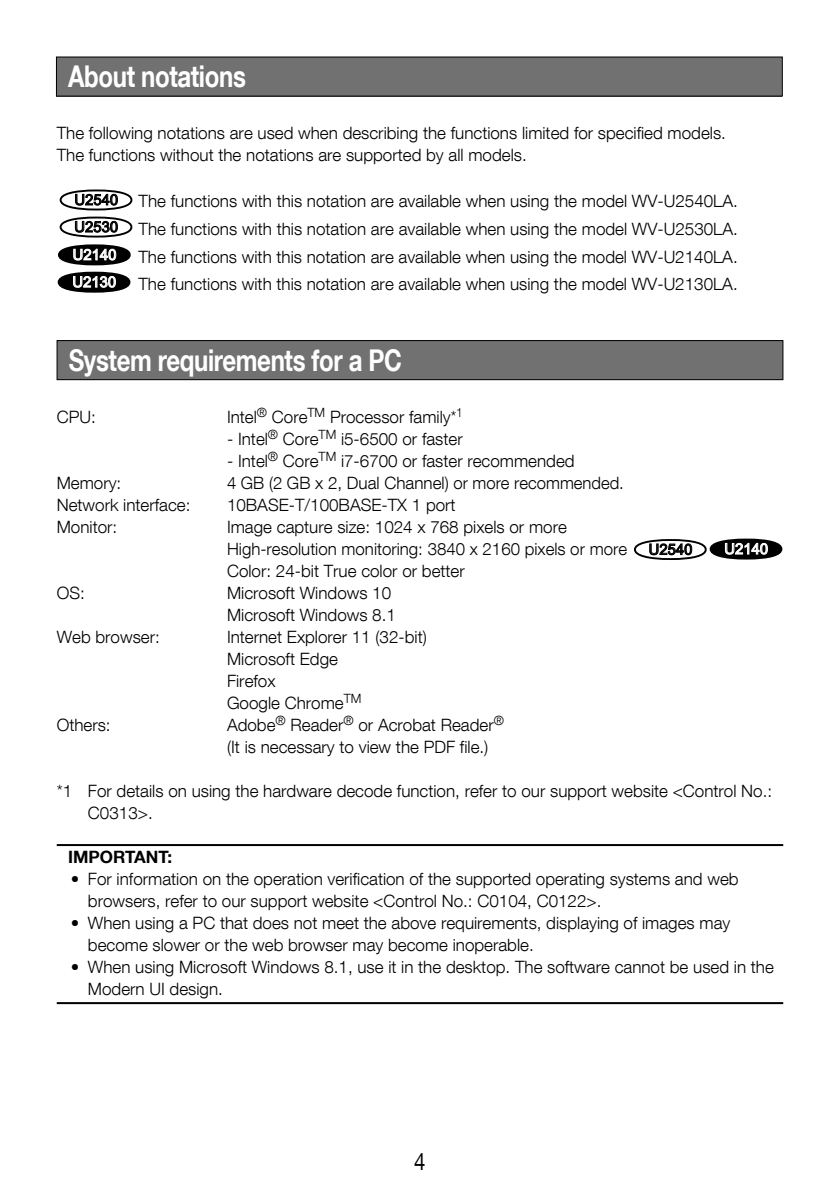
<style>
.page{position:relative;width:840px;height:1191px;background:#fff}
.page>*{position:absolute;margin:0;border:0;box-sizing:border-box;transform-origin:0 0}
.t1{font:700 30px "Helvetica Neue LT Com";letter-spacing:-.015em;color:#fff;scale:.8 1}
.t2{font:24px "Helvetica Neue LT Com";color:#000;scale:.85 1}
.t3{font:300 17px/22px "Helvetica Neue LT Com";color:#000}
.t4{font:700 17px "Helvetica Neue LT Com";color:#000}
.t5{font:14.8px "Arial";color:#fff}
.t6{font:14.8px "Arial";color:#000}
.s1{font-family:"Arial";font-weight:400;font-size:14.8px}
</style>
<div class="page">
<hr style="left:57px;top:844px;width:725px;height:2px;background:#000">
<hr style="left:57px;top:1002px;width:725px;height:2px;background:#000">
<div style="left:633px;top:539px;width:73px;height:21px;border:2px solid #000;border-radius:50%"></div>
<svg style="left:648px;top:543px;width:44px;height:12px"></svg>
<div style="left:709px;top:538px;width:73px;height:21px;background:#000;border:2px solid #000;border-radius:50%"></div>
<svg style="left:724px;top:542px;width:43px;height:13px"></svg>
<div style="left:57px;top:340px;width:725px;height:40px;background:#727171"></div>
<div style="left:57px;top:340px;width:725px;height:40px;border:1px solid #000"></div>
<div style="left:56px;top:57px;width:725px;height:39px;background:#727171"></div>
<div style="left:56px;top:57px;width:726px;height:39px;border:1px solid #000"></div>
<div style="left:60px;top:189px;width:72px;height:21px;border:2px solid #000;border-radius:50%"></div>
<svg style="left:75px;top:193px;width:43px;height:13px"></svg>
<div style="left:60px;top:217px;width:72px;height:20px;border:2px solid #000;border-radius:50%"></div>
<svg style="left:75px;top:216px;width:43px;height:17px"></svg>
<div style="left:58px;top:244px;width:73px;height:21px;background:#000;border:2px solid #000;border-radius:50%"></div>
<svg style="left:73px;top:248px;width:43px;height:13px"></svg>
<div style="left:58px;top:272px;width:72px;height:21px;background:#000;border:2px solid #000;border-radius:50%"></div>
<svg style="left:73px;top:271px;width:43px;height:17px"></svg>
<h1 class="t1" style="left:68px;top:58px;width:224px">About notations</h1>
<p class="t3" style="left:57px;top:122px;width:670px">The following notations are used when describing the functions limited for specified models.<br>The functions without the notations are supported by all models.</p>
<p class="t3" style="left:74px;top:187px;width:664px;line-height:27.6px"><span class="s1">U2540</span> The functions with this notation are available when using the model WV-U2540LA.<br><sup>U2530</sup> The functions with this notation are available when using the model WV-U2530LA.</p>
<p class="t5" style="left:73px;top:244px;width:45px">U2140</p>
<p class="t3" style="left:138px;top:245px;width:600px">The functions with this notation are available when using the model WV-U2140LA.</p>
<p class="t5" style="left:72px;top:272px;width:45px">U2130</p>
<p class="t3" style="left:138px;top:273px;width:600px">The functions with this notation are available when using the model WV-U2130LA.</p>
<h1 class="t1" style="left:69px;top:341px;width:418px">System requirements for a PC</h1>
<p class="t3" style="left:57px;top:405px;width:41px">CPU:</p>
<p class="t3" style="left:227px;top:405px;width:237px">Intel<sup>®</sup> Core<sup>TM</sup> Processor family*<sup>1</sup></p>
<p class="t3" style="left:227px;top:427px;width:237px">- Intel<sup>®</sup> Core<sup>TM</sup> i5-6500 or faster</p>
<p class="t3" style="left:227px;top:449px;width:349px">- Intel<sup>®</sup> Core<sup>TM</sup> i7-6700 or faster recommended</p>
<p class="t3" style="left:57px;top:471px;width:66px">Memory:</p>
<p class="t3" style="left:227px;top:471px;width:398px">4 GB (2 GB x 2, Dual Channel) or more recommended.</p>
<p class="t3" style="left:57px;top:493px;width:135px">Network interface:</p>
<p class="t3" style="left:227px;top:493px;width:230px">10BASE-T/100BASE-TX 1 port</p>
<p class="t3" style="left:57px;top:515px;width:62px">Monitor:</p>
<p class="t3" style="left:227px;top:515px;width:401px">Image capture size: 1024 x 768 pixels or more<br>High-resolution monitoring: 3840 x 2160 pixels or more</p>
<p class="t3" style="left:227px;top:559px;width:239px">Color: 24-bit True color or better</p>
<p class="t6" style="left:648px;top:539px;width:45px">U2540</p>
<p class="t5" style="left:724px;top:538px;width:45px">U2140</p>
<p class="t3" style="left:57px;top:581px;width:30px">OS:</p>
<p class="t3" style="left:227px;top:581px;width:170px">Microsoft Windows 10<br>Microsoft Windows 8.1</p>
<p class="t3" style="left:57px;top:625px;width:104px">Web browser:</p>
<p class="t3" style="left:227px;top:625px;width:201px">Internet Explorer 11 (32-bit)<br>Microsoft Edge<br>Firefox<br>Google Chrome<sup>TM</sup></p>
<p class="t3" style="left:57px;top:713px;width:55px">Others:</p>
<p class="t3" style="left:227px;top:713px;width:278px">Adobe<sup>®</sup> Reader<sup>®</sup> or Acrobat Reader<sup>® </sup>(It is necessary to view the PDF file.)</p>
<p class="t3" style="left:88px;top:779px;width:685px;text-indent:-31px">*1 For details on using the hardware decode function, refer to our support website &lt;Control No.:<br>C0313&gt;.</p>
<p class="t4" style="left:68px;top:846px;width:105px">IMPORTANT:</p>
<p class="t3" style="left:88px;top:867px;width:651px;text-indent:-17px">• For information on the operation verification of the supported operating systems and web browsers, refer to our support website &lt;Control No.: C0104, C0122&gt;.</p>
<p class="t3" style="left:88px;top:911px;width:643px;text-indent:-17px">• When using a PC that does not meet the above requirements, displaying of images may become slower or the web browser may become inoperable.</p>
<p class="t3" style="left:88px;top:955px;width:687px;text-indent:-17px">• When using Microsoft Windows 8.1, use it in the desktop. The software cannot be used in the<br>Modern UI design.</p>
<h2 class="t2" style="left:414px;top:1146px;width:15px">4</h2>
</div>
